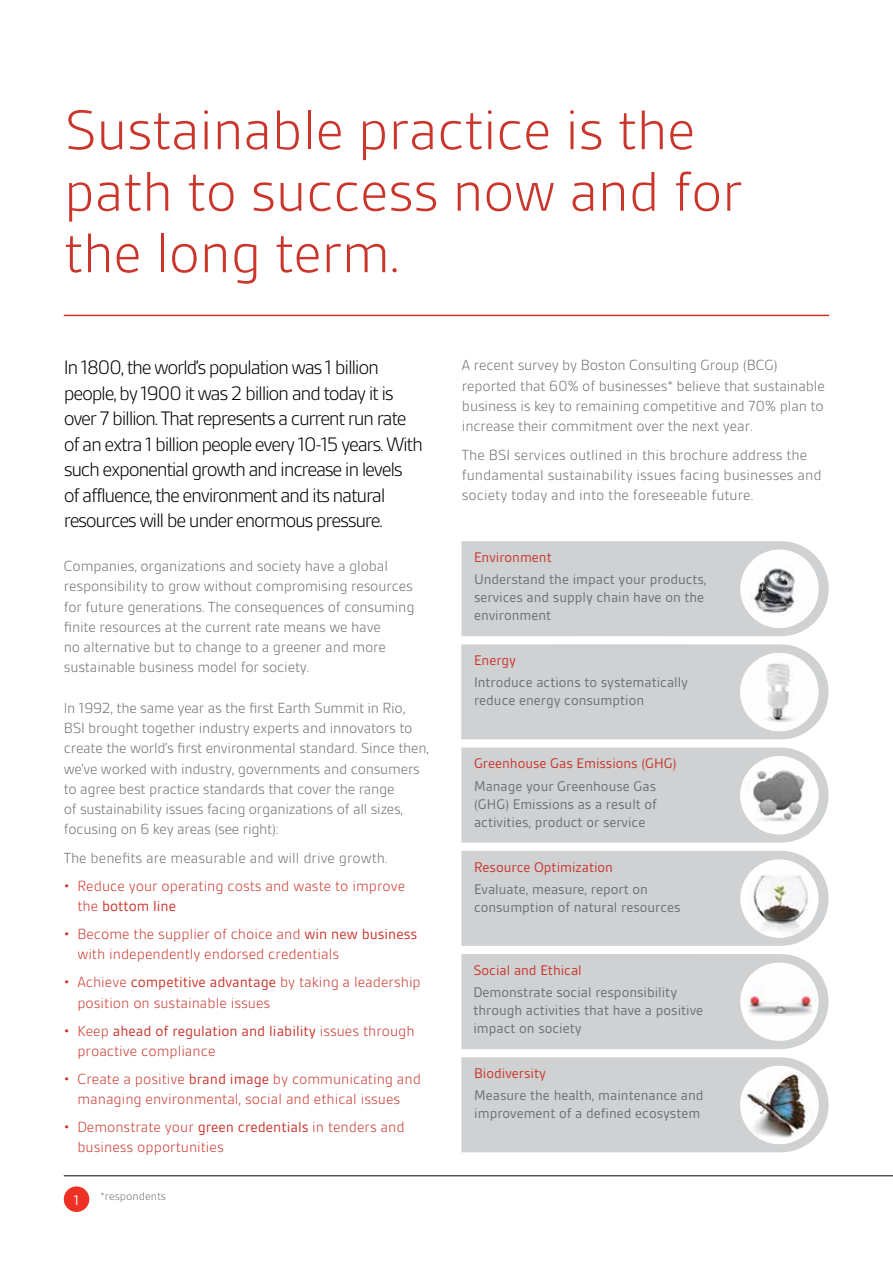
<style>
.page{position:relative;width:893px;height:1263px;background:#fff}
.page>*{position:absolute;margin:0;border:0;box-sizing:border-box;transform-origin:0 0}
.t1{font:300 60px/61.5px "BSI Gesta";letter-spacing:-.01em;color:#ca352c}
.t2{font:300 21px/25.5px "BSI Gesta";letter-spacing:-.065em;color:#000}
.t3{font:300 15.75px/20.2px "BSI Gesta";letter-spacing:-.01em;color:#6d6e71}
.t4{font:300 15.75px/20.2px "BSI Gesta";color:#ca352c}
.t5{font:15px/18px "BSI Gesta";color:#6d6e71}
.t6{font:15px "BSI Gesta";color:#ca352c}
.t7{font:15px "BSI Gesta";color:#fff}
.t8{font:300 12px "BSI Gesta";color:#6d6e71}
.s1{font-weight:400}
</style>
<div class="page">
<div style="left:64px;top:1186px;width:25px;height:26px;background:#ee3124;border-radius:50%"></div>
<hr style="left:64px;top:315px;width:765px;height:1px;background:#ca352c">
<div style="left:461px;top:747px;width:368px;height:96px;background:#cfd1d2"></div>
<div style="left:461px;top:954px;width:367px;height:95px;background:#cfd1d2"></div>
<div style="left:461px;top:1057px;width:368px;height:95px;background:#cfd1d2"></div>
<img style="left:740px;top:756px;width:78px;height:78px;border-radius:39px">
<div style="left:740px;top:962px;width:78px;height:79px;background:#fff;border-radius:50%"></div>
<img style="left:744px;top:965px;width:73px;height:73px">
<img style="left:740px;top:1066px;width:78px;height:78px;border-radius:39px">
<div style="left:461px;top:541px;width:368px;height:95px;background:#cfd1d2"></div>
<img style="left:740px;top:550px;width:78px;height:78px">
<div style="left:461px;top:644px;width:367px;height:95px;background:#cfd1d2"></div>
<img style="left:740px;top:653px;width:78px;height:78px;border-radius:39px">
<div style="left:461px;top:851px;width:367px;height:95px;background:#cfd1d2"></div>
<div style="left:740px;top:859px;width:78px;height:79px;background:#fff;border-radius:50%"></div>
<img style="left:748px;top:867px;width:65px;height:71px">
<hr style="left:64px;top:1175px;width:829px;height:1px;background:#000">
<h1 class="t1" style="left:64px;top:99px;width:680px">Sustainable practice is the path to success now and for the long term.</h1>
<p class="t2" style="left:64px;top:355px;width:361px">In 1800, the world’s population was 1 billion people, by 1900 it was 2 billion and today it is over 7 billion. That represents a current run rate of an extra 1 billion people every 10-15 years. With such exponential growth and increase in levels of affluence, the environment and its natural resources will be under enormous pressure.</p>
<p class="t3" style="left:64px;top:556px;width:352px">Companies, organizations and society have a global responsibility to grow without compromising resources for future generations. The consequences of consuming finite resources at the current rate means we have<br>no alternative but to change to a greener and more sustainable business model for society.</p>
<p class="t3" style="left:64px;top:698px;width:367px">In 1992, the same year as the first Earth Summit in Rio, BSI brought together industry experts and innovators to create the world’s first environmental standard. Since then, we’ve worked with industry, governments and consumers to agree best practice standards that cover the range<br>of sustainability issues facing organizations of all sizes, focusing on 6 key areas (see right):</p>
<p class="t3" style="left:64px;top:848px;width:325px">The benefits are measurable and will drive growth.</p>
<p class="t4" style="left:77px;top:876px;width:329px;text-indent:-14px">• Reduce your operating costs and waste to improve the <span class="s1">bottom line</span></p>
<p class="t4" style="left:77px;top:924px;width:341px;text-indent:-14px">• Become the supplier of choice and <span class="s1">win new business </span>with independently endorsed credentials</p>
<p class="t4" style="left:77px;top:972px;width:345px;text-indent:-14px">• Achieve <span class="s1">competitive advantage</span> by taking a leadership position on sustainable issues</p>
<p class="t4" style="left:77px;top:1020px;width:339px;text-indent:-14px">• Keep <span class="s1">ahead of regulation and liability</span> issues through proactive compliance</p>
<p class="t4" style="left:64px;top:1068px;width:359px;text-align:center">• Create a positive <span class="s1">brand image</span> by communicating and managing environmental, social and ethical issues</p>
<p class="t4" style="left:77px;top:1117px;width:329px;text-indent:-14px">• Demonstrate your <span class="s1">green credentials</span> in tenders and business opportunities</p>
<p class="t7" style="left:74px;top:1192px;width:7px">1</p>
<p class="t8" style="left:101px;top:1190px;width:67px">*respondents</p>
<p class="t3" style="left:462px;top:355px;width:364px">A recent survey by Boston Consulting Group (BCG) reported that 60% of businesses* believe that sustainable business is key to remaining competitive and 70% plan to increase their commitment over the next year.</p>
<p class="t3" style="left:462px;top:445px;width:361px">The BSI services outlined in this brochure address the fundamental sustainability issues facing businesses and society today and into the foreseeable future.</p>
<p class="t6" style="left:474px;top:549px;width:79px">Environment</p>
<p class="t5" style="left:474px;top:570px;width:234px">Understand the impact your products, services and supply chain have on the environment</p>
<p class="t6" style="left:474px;top:652px;width:43px">Energy</p>
<p class="t5" style="left:474px;top:673px;width:215px">Introduce actions to systematically reduce energy consumption</p>
<p class="t6" style="left:474px;top:756px;width:204px">Greenhouse Gas Emissions (GHG)</p>
<p class="t5" style="left:474px;top:777px;width:184px;text-align:justify">Manage your Greenhouse Gas (GHG) Emissions as a result of activities, product or service</p>
<p class="t6" style="left:474px;top:859px;width:141px">Resource Optimization</p>
<p class="t5" style="left:474px;top:880px;width:208px">Evaluate, measure, report on consumption of natural resources</p>
<p class="t6" style="left:473px;top:962px;width:110px">Social and Ethical</p>
<p class="t5" style="left:473px;top:983px;width:231px">Demonstrate social responsibility through activities that have a positive impact on society</p>
<p class="t6" style="left:474px;top:1065px;width:73px">Biodiversity</p>
<p class="t5" style="left:474px;top:1086px;width:231px">Measure the health, maintenance and improvement of a defined ecosystem</p>
</div>
